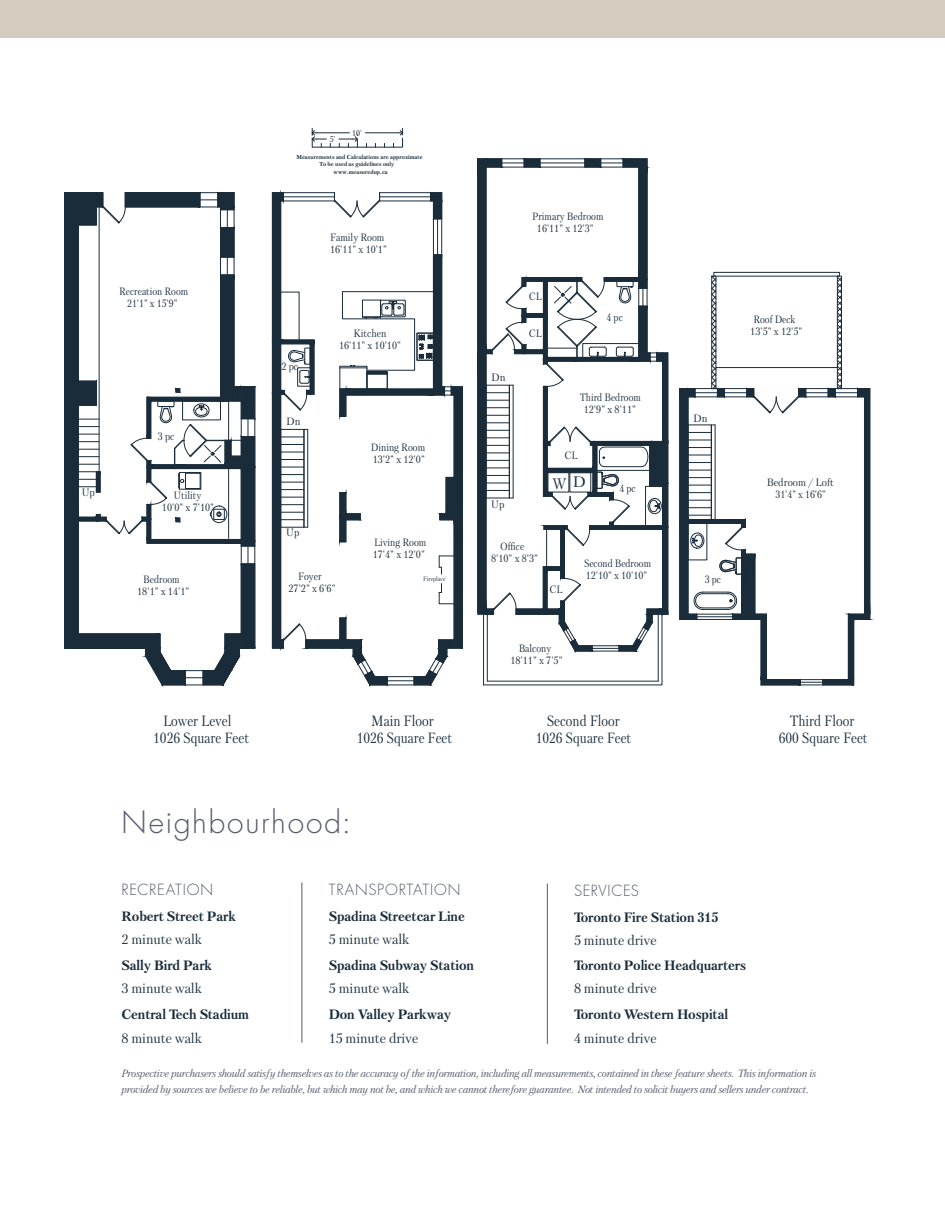
<style>
.page{position:relative;width:945px;height:1215px;background:#fff}
.page>*{position:absolute;margin:0;border:0;box-sizing:border-box;transform-origin:0 0}
.t1{font:300 30px "Futura Std";letter-spacing:.055em;color:#555c6d}
.t2{font:15.15px "Petersburg";color:#1a2c3a;scale:.86 1}
.t3{font:300 15px "Futura Std";letter-spacing:.045em;color:#555c6d}
.t4{font:14.7px/16.8px "Petersburg";color:#1a2c3a;text-align:center;scale:.86 1}
.t5{font:14.7px/16.8px "Petersburg";color:#1a2c3a;text-align:center;scale:.87 1}
.Room_Descriptions{font:700 13.5px "Petersburg";letter-spacing:-.01em;color:#1a2c3a}
.Room_Descriptions-2{font:13.5px "Petersburg";letter-spacing:-.01em;color:#1a2c3a}
.t6{font:italic 10.5px/16.5px "Petersburg";letter-spacing:-.02em;color:#555c6d}
.t7{font:10.5px/12px "Petersburg";color:#1a2c3a;text-align:center;scale:.87 1}
.t8{font:10.5px/12px "Petersburg";color:#1a2c3a;scale:.88 1}
.t9{font:10.5px/12px "Petersburg";color:#1a2c3a;text-align:center;scale:.89 1}
.t10{font:10.5px/12px "Petersburg";color:#1a2c3a;text-align:center;scale:.94 1}
.t11{font:10.5px/12px "Petersburg";color:#1a2c3a;text-align:center;scale:.9 1}
.t12{font:10.5px "Petersburg";color:#1a2c3a;scale:.91 1}
.t13{font:10.5px "Petersburg";color:#1a2c3a;scale:.95 1}
.t14{font:10.5px "Petersburg";color:#1a2c3a}
.t15{font:8.4px "Petersburg";color:#1a2c3a;scale:.9 1}
.t16{font:6.3px "Petersburg";color:#1a2c3a;scale:.89 1}
.t17{font:700 5.85px "Petersburg";color:#1a2c3a}
</style>
<div class="page">
<hr style="left:317px;top:132px;width:32px;height:1px;background:#1a2c3a">
<hr style="left:365px;top:132px;width:33px;height:1px;background:#1a2c3a">
<svg style="left:398px;top:128px;width:6px;height:8px"></svg>
<svg style="left:339px;top:134px;width:20px;height:13px"></svg>
<svg style="left:311px;top:128px;width:20px;height:19px"></svg>
<svg style="left:477px;top:158px;width:192px;height:528px"></svg>
<div style="left:713px;top:272px;width:127px;height:5px;border:1px solid #1a2c3a"></div>
<svg style="left:679px;top:275px;width:192px;height:411px"></svg>
<svg style="left:64px;top:192px;width:192px;height:494px"></svg>
<svg style="left:272px;top:192px;width:191px;height:494px"></svg>
<hr style="left:547px;top:884px;width:1px;height:160px;background:#555c6d">
<hr style="left:302px;top:882px;width:1px;height:161px;background:#555c6d">
<div style="left:0;top:0;width:945px;height:37px;background:#d5cbbf"></div>
<p class="t15" style="left:352px;top:127px;width:12px">10'</p>
<p class="t15" style="left:330px;top:133px;width:8px">5'</p>
<p class="t17" style="left:319px;top:160px;width:77px">To be used as guidelines only</p>
<p class="t17" style="left:297px;top:153px;width:128px">Measurements and Calculations are approximate</p>
<p class="t17" style="left:334px;top:168px;width:56px">www.measuredup.ca</p>
<p class="t8" style="left:330px;top:231px;width:66px">Family Room<br>16'11" x 10'1"</p>
<p class="t7" style="left:532px;top:210px;width:83px">Primary Bedroom<br>16'11" x 12'3"</p>
<p class="t7" style="left:119px;top:285px;width:81px">Recreation Room<br>21'1" x 15'9"</p>
<p class="t9" style="left:529px;top:290px;width:16px">CL</p>
<p class="t11" style="left:339px;top:327px;width:70px">Kitchen<br>16'11" x 10'10"</p>
<p class="t9" style="left:529px;top:327px;width:16px">CL</p>
<p class="t8" style="left:607px;top:311px;width:20px">4 pc</p>
<p class="t7" style="left:750px;top:313px;width:61px">Roof Deck<br>13'5" x 12'5"</p>
<p class="t12" style="left:281px;top:359px;width:20px">2 pc</p>
<p class="t14" style="left:491px;top:371px;width:16px">Dn</p>
<p class="t14" style="left:286px;top:415px;width:16px">Dn</p>
<p class="t7" style="left:580px;top:391px;width:72px">Third Bedroom<br>12'9" x 8'11"</p>
<p class="t14" style="left:693px;top:411px;width:16px">Dn</p>
<p class="t9" style="left:158px;top:430px;width:20px">3 pc</p>
<p class="t8" style="left:371px;top:441px;width:63px">Dining Room<br>13'2" x 12'0"</p>
<p class="t9" style="left:564px;top:449px;width:16px">CL</p>
<p class="t13" style="left:81px;top:485px;width:16px">Up</p>
<p class="t9" style="left:162px;top:490px;width:60px">Utility<br>10'0" x 7'10"</p>
<p class="t13" style="left:491px;top:497px;width:16px">Up</p>
<p class="t2" style="left:552px;top:473px;width:40px">W D</p>
<p class="t8" style="left:619px;top:482px;width:20px">4 pc</p>
<p class="t10" style="left:767px;top:476px;width:73px">Bedroom / Loft<br>31'4" x 16'6"</p>
<p class="t7" style="left:137px;top:573px;width:61px;line-height:12.6px">Bedroom<br>18'1" x 14'1"</p>
<p class="t13" style="left:286px;top:525px;width:16px">Up</p>
<p class="t8" style="left:373px;top:536px;width:62px">Living Room<br>17'4" x 12'0"</p>
<p class="t7" style="left:491px;top:540px;width:55px">Office<br>8'10" x 8'3"</p>
<p class="t7" style="left:584px;top:557px;width:79px;text-align:left">Second Bedroom<br>12'10" x 10'10"</p>
<p class="t8" style="left:298px;top:570px;width:28px">Foyer</p>
<p class="t8" style="left:705px;top:573px;width:20px">3 pc</p>
<p class="t12" style="left:289px;top:582px;width:53px">27'2" x 6'6"</p>
<p class="t16" style="left:423px;top:574px;width:27px">Fireplace</p>
<p class="t9" style="left:550px;top:584px;width:16px">CL</p>
<p class="t7" style="left:511px;top:642px;width:61px">Balcony<br>18'11" x 7'5"</p>
<p class="t5" style="left:153px;top:713px;width:112px">Lower Level<br>1026 Square Feet</p>
<p class="t5" style="left:357px;top:713px;width:111px">Main Floor<br>1026 Square Feet</p>
<p class="t4" style="left:779px;top:713px;width:105px">Third Floor<br>600 Square Feet</p>
<p class="t4" style="left:536px;top:713px;width:113px">Second Floor<br>1026 Square Feet</p>
<p class="t1" style="left:122px;top:804px;width:231px">Neighbourhood:</p>
<p class="t3" style="left:122px;top:880px;width:93px">RECREATION</p>
<p class="Room_Descriptions" style="left:122px;top:907px;width:116px">Robert Street Park</p>
<p class="Room_Descriptions-2" style="left:122px;top:931px;width:82px">2 minute walk</p>
<p class="Room_Descriptions" style="left:122px;top:956px;width:92px">Sally Bird Park</p>
<p class="Room_Descriptions-2" style="left:122px;top:980px;width:82px">3 minute walk</p>
<p class="Room_Descriptions" style="left:122px;top:1006px;width:129px">Central Tech Stadium</p>
<p class="Room_Descriptions-2" style="left:122px;top:1029px;width:82px">8 minute walk</p>
<p class="t3" style="left:329px;top:880px;width:133px">TRANSPORTATION</p>
<p class="Room_Descriptions" style="left:329px;top:907px;width:138px">Spadina Streetcar Line</p>
<p class="Room_Descriptions-2" style="left:329px;top:931px;width:82px">5 minute walk</p>
<p class="Room_Descriptions" style="left:329px;top:956px;width:147px">Spadina Subway Station</p>
<p class="Room_Descriptions-2" style="left:329px;top:980px;width:82px">5 minute walk</p>
<p class="Room_Descriptions" style="left:329px;top:1006px;width:124px">Don Valley Parkway</p>
<p class="Room_Descriptions-2" style="left:329px;top:1029px;width:91px">15 minute drive</p>
<p class="t3" style="left:574px;top:881px;width:67px">SERVICES</p>
<p class="Room_Descriptions" style="left:574px;top:908px;width:146px">Toronto Fire Station 315</p>
<p class="Room_Descriptions-2" style="left:574px;top:932px;width:84px">5 minute drive</p>
<p class="Room_Descriptions" style="left:574px;top:956px;width:174px">Toronto Police Headquarters</p>
<p class="Room_Descriptions-2" style="left:574px;top:980px;width:84px">8 minute drive</p>
<p class="Room_Descriptions" style="left:574px;top:1006px;width:156px">Toronto Western Hospital</p>
<p class="Room_Descriptions-2" style="left:574px;top:1029px;width:84px">4 minute drive</p>
<p class="t6" style="left:122px;top:1065px;width:696px">Prospective purchasers should satisfy themselves as to the accuracy of the information, including all measurements, contained in these feature sheets. This information is provided by sources we believe to be reliable, but which may not be, and which we cannot therefore guarantee. Not intended to solicit buyers and sellers under contract.</p>
</div>
